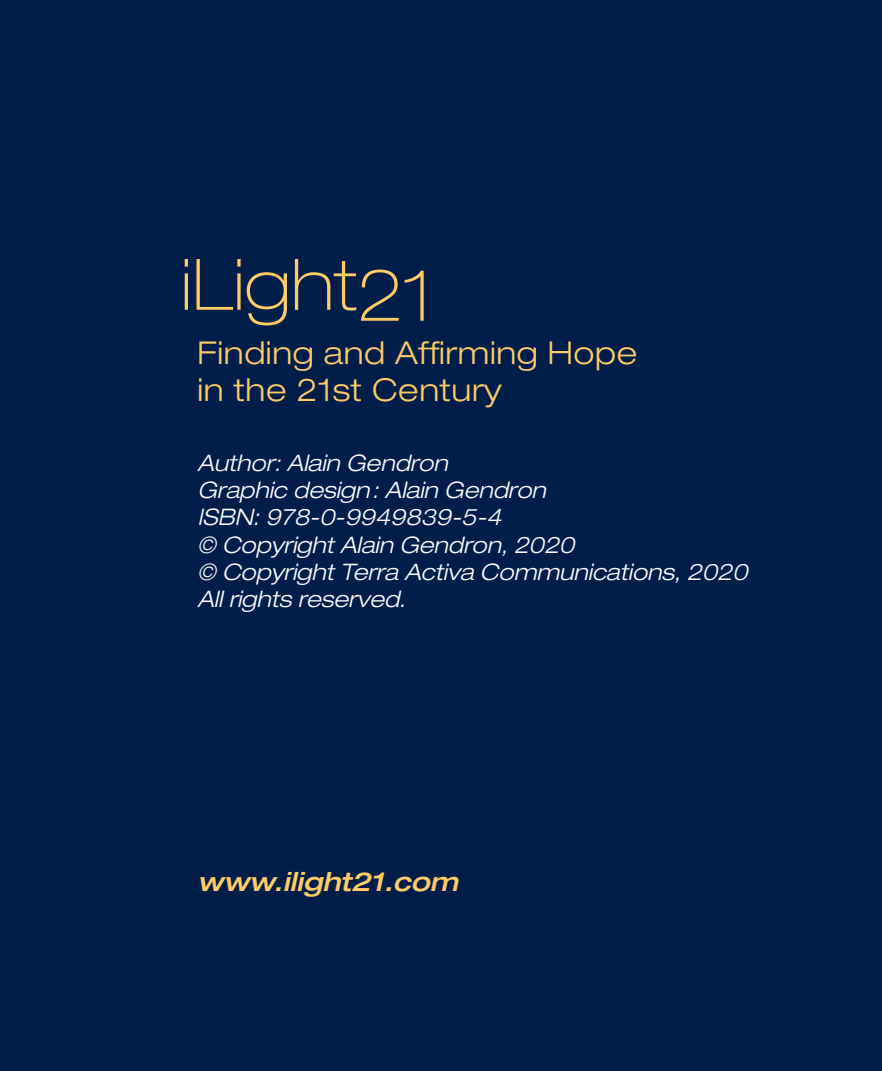
<style>
.page{position:relative;width:882px;height:1071px;background:#001e49}
.page>*{position:absolute;margin:0;border:0;box-sizing:border-box;transform-origin:0 0}
.t1{font:100 expanded 71.05px "Helvetica Neue LT Std";color:#fc6}
.t2{font:300 expanded 31.5px/37.8px "Helvetica Neue LT Std";letter-spacing:.02em;color:#fc6}
.t3{font:italic 500 expanded 26.25px "Helvetica Neue LT Std";color:#fc6}
.t4{font:italic 300 expanded 22.75px "Helvetica Neue LT Std";color:#fff}
</style>
<div class="page">
<p class="t1" style="left:180px;top:242px;width:254px">iLight21</p>
<p class="t2" style="left:198px;top:333px;width:441px">Finding and Affirming Hope in the 21st Century</p>
<p class="t4" style="left:198px;top:449px;width:252px">Author: Alain Gendron</p>
<p class="t4" style="left:198px;top:476px;width:350px">Graphic design: Alain Gendron</p>
<p class="t4" style="left:198px;top:504px;width:306px">ISBN: 978-0-9949839-5-4</p>
<p class="t4" style="left:198px;top:531px;width:378px">© Copyright Alain Gendron, 2020</p>
<p class="t4" style="left:198px;top:558px;width:552px">© Copyright Terra Activa Communications, 2020</p>
<p class="t4" style="left:198px;top:586px;width:210px">All rights reserved.</p>
<p class="t3" style="left:198px;top:865px;width:262px">www.ilight21.com</p>
</div>
